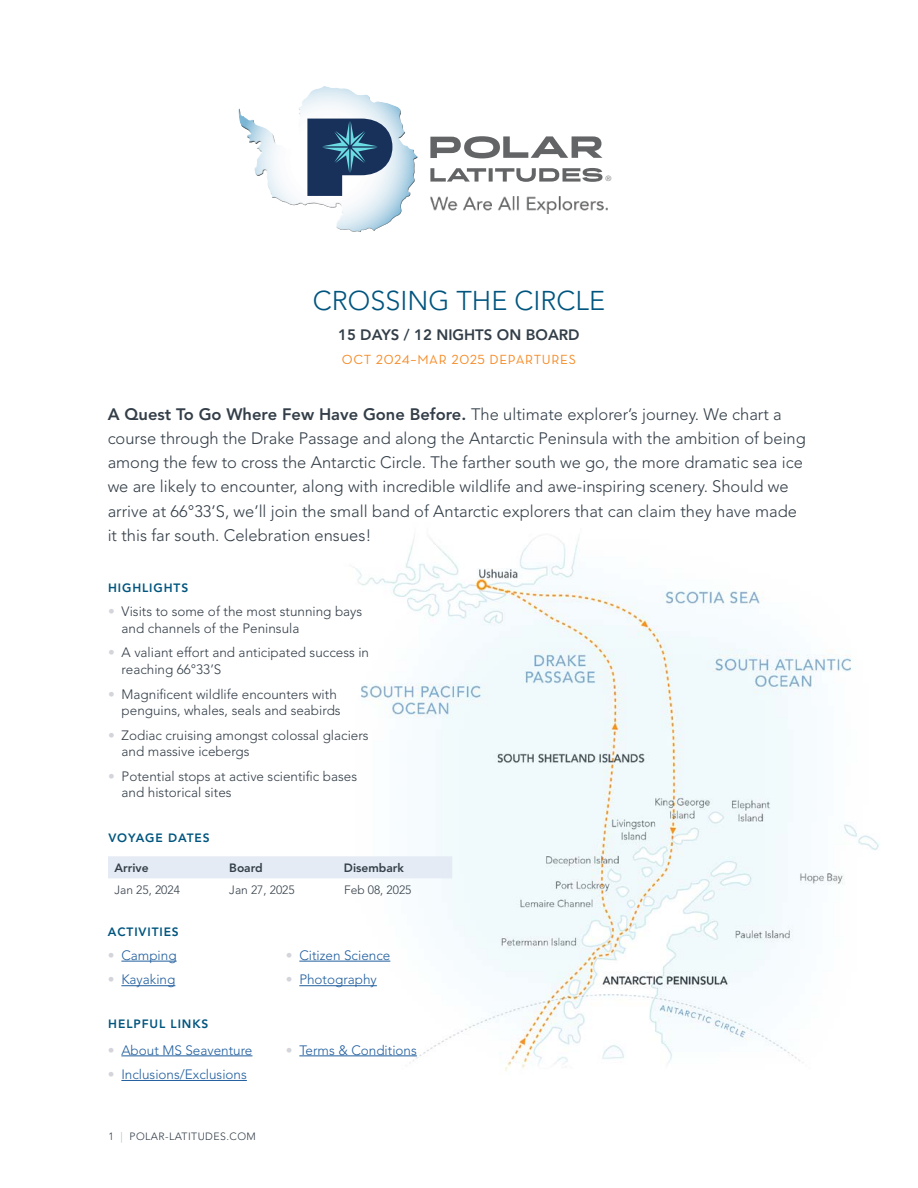
<style>
.page{position:relative;width:918px;height:1188px;background:#fff}
.page>*{position:absolute;margin:0;border:0;box-sizing:border-box;transform-origin:0 0}
.t1{font:300 27px "Avenir LT Std";color:#00557f}
.t2{font:300 16.5px/24px "Avenir LT Std";color:#333e48}
.t3{font:800 15px "Avenir LT Std";color:#333e48}
.t4{font:300 13.5px/16.5px "Avenir LT Std";color:#333e48}
.t5{font:300 13.5px "Avenir LT Std";color:#215e9e}
.t6{font:13.5px "Neutraface Text";letter-spacing:.05em;color:#f68922}
.t7{font:800 12px "Avenir LT Std";letter-spacing:.075em;color:#00557f}
.t8{font:300 12px "Avenir LT Std";color:#343f49}
.t9{font:800 12px "Avenir LT Std";color:#343f49}
.t10{font:300 10.5px "Avenir LT Std";letter-spacing:.04em;color:#333e48}
.t11{font:7.5px "Avenir";color:#5f6060}
.s1{font-weight:800}
.s2{color:#d3d5db}
.s3{color:#afb5bf}
</style>
<div class="page">
<svg style="left:238px;top:86px;width:180px;height:146px"></svg>
<svg style="left:430px;top:168px;width:173px;height:14px"></svg>
<svg style="left:430px;top:136px;width:173px;height:22px"></svg>
<img style="left:430px;top:196px;width:178px;height:18px">
<img style="left:338px;top:534px;width:542px;height:537px">
<hr style="left:121px;top:961px;width:56px;height:1px;background:#215e9e">
<hr style="left:121px;top:985px;width:54px;height:1px;background:#215e9e">
<hr style="left:299px;top:961px;width:91px;height:1px;background:#215e9e">
<hr style="left:299px;top:985px;width:78px;height:1px;background:#215e9e">
<hr style="left:121px;top:1056px;width:131px;height:1px;background:#215e9e">
<hr style="left:121px;top:1080px;width:126px;height:1px;background:#215e9e">
<hr style="left:299px;top:1056px;width:118px;height:1px;background:#215e9e">
<div style="left:108px;top:856px;width:344px;height:22px;background:#e4ebf4"></div>
<p class="t11" style="left:606px;top:174px;width:7px">®</p>
<h1 class="t1" style="left:313px;top:284px;width:294px">CROSSING THE CIRCLE</h1>
<p class="t3" style="left:338px;top:325px;width:243px">15 DAYS / 12 NIGHTS ON BOARD</p>
<p class="t6" style="left:342px;top:351px;width:236px">OCT 2024–MAR 2025 DEPARTURES</p>
<p class="t2" style="left:108px;top:403px;width:700px"><span class="s1">A Quest To Go Where Few Have Gone Before.</span> The ultimate explorer’s journey. We chart a course through the Drake Passage and along the Antarctic Peninsula with the ambition of being among the few to cross the Antarctic Circle. The farther south we go, the more dramatic sea ice we are likely to encounter, along with incredible wildlife and awe-inspiring scenery. Should we arrive at 66°33’S, we’ll join the small band of Antarctic explorers that can claim they have made it this far south. Celebration ensues!</p>
<p class="t7" style="left:108px;top:580px;width:82px">HIGHLIGHTS</p>
<p class="t4" style="left:122px;top:603px;width:242px;text-indent:-14px"><span class="s2">•</span> Visits to some of the most stunning bays and channels of the Peninsula</p>
<p class="t4" style="left:122px;top:645px;width:249px;text-indent:-14px"><span class="s2">•</span> A valiant effort and anticipated success in reaching 66°33’S</p>
<p class="t4" style="left:108px;top:686px;width:234px;text-align:right"><span class="s2">•</span> Magnificent wildlife encounters with penguins, whales, seals and seabirds</p>
<p class="t4" style="left:122px;top:727px;width:249px;text-indent:-14px"><span class="s2">•</span> Zodiac cruising amongst colossal glaciers and massive icebergs</p>
<p class="t4" style="left:122px;top:768px;width:237px;text-indent:-14px"><span class="s2">•</span> Potential stops at active scientific bases and historical sites</p>
<p class="t7" style="left:108px;top:830px;width:103px">VOYAGE DATES</p>
<p class="t9" style="left:114px;top:861px;width:36px">Arrive</p>
<p class="t9" style="left:229px;top:861px;width:35px">Board</p>
<p class="t9" style="left:344px;top:861px;width:62px">Disembark</p>
<p class="t8" style="left:114px;top:883px;width:67px">Jan 25, 2024</p>
<p class="t8" style="left:229px;top:883px;width:67px">Jan 27, 2025</p>
<p class="t8" style="left:344px;top:883px;width:69px">Feb 08, 2025</p>
<p class="t7" style="left:108px;top:924px;width:72px">ACTIVITIES</p>
<p class="t5" style="left:108px;top:947px;width:70px"><span class="s2">•</span> Camping</p>
<p class="t5" style="left:108px;top:972px;width:69px"><span class="s2">•</span> Kayaking</p>
<p class="t7" style="left:108px;top:1017px;width:102px">HELPFUL LINKS</p>
<p class="t5" style="left:108px;top:1042px;width:146px"><span class="s2">•</span> About MS Seaventure</p>
<p class="t5" style="left:108px;top:1067px;width:141px"><span class="s2">•</span> Inclusions/Exclusions</p>
<p class="t10" style="left:108px;top:1130px;width:149px">1 <span class="s3">|</span> POLAR-LATITUDES.COM</p>
<p class="t5" style="left:286px;top:947px;width:106px"><span class="s2">•</span> Citizen Science</p>
<p class="t5" style="left:286px;top:972px;width:93px"><span class="s2">•</span> Photography</p>
<p class="t5" style="left:286px;top:1042px;width:133px"><span class="s2">•</span> Terms &amp; Conditions</p>
</div>
